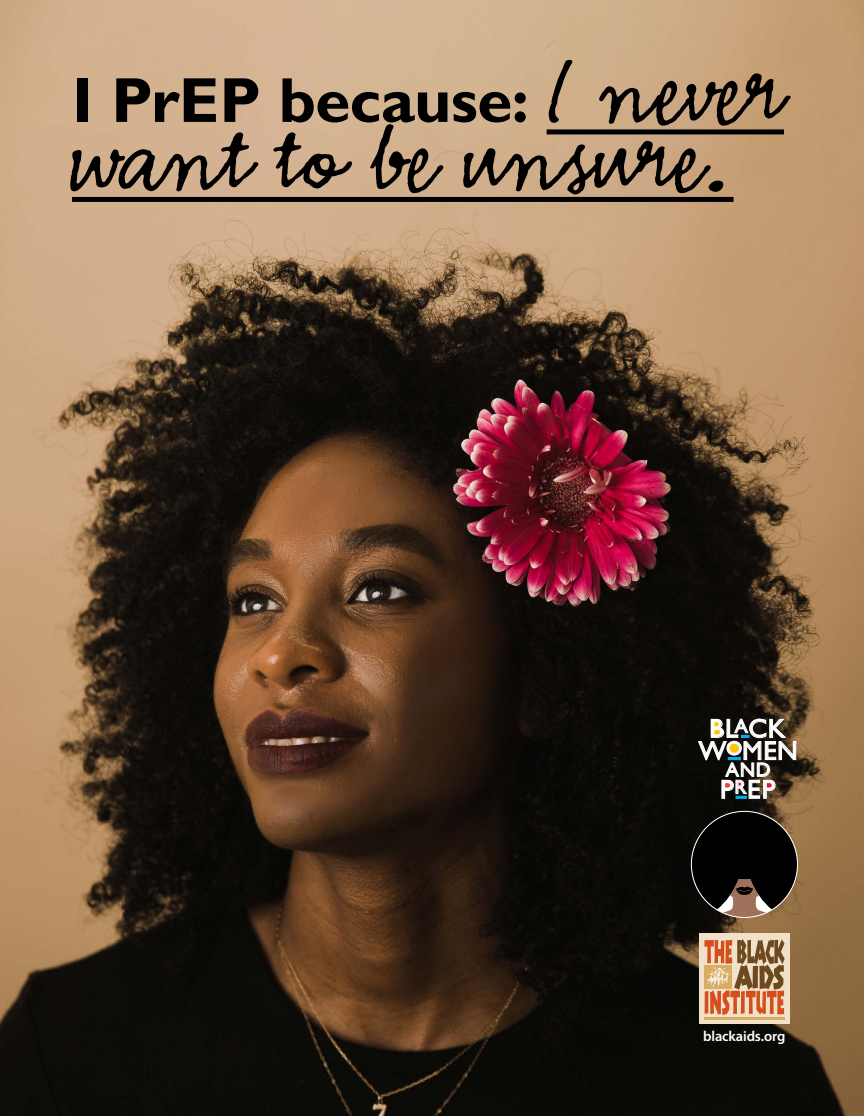
<style>
.page{position:relative;width:864px;height:1116px;background:#fff}
.page>*{position:absolute;margin:0;border:0;box-sizing:border-box;transform-origin:0 0}
.t1{font:100.2px "Emmascript MVB Std";letter-spacing:.005em;color:#000}
.t2{font:700 63.85px "Gill Sans Std";letter-spacing:-.01em;color:#000}
.t3{font:26.4px "Gill Sans Std";letter-spacing:.03em;color:#fff}
.t4{font:19.55px "Gill Sans Std";color:#fff}
.t5{font:600 14.5px "Myriad Pro";letter-spacing:-.01em;color:#fff}
.s1{font-family:"Emmascript MVB Std";font-weight:400;font-size:100.2px}
</style>
<div class="page">
<img style="left:0;top:0;width:864px;height:1116px">
<div style="left:699px;top:934px;width:91px;height:90px;background:#f1e1c8"></div>
<svg style="left:704px;top:939px;width:81px;height:76px"></svg>
<hr style="left:704px;top:1017px;width:81px;height:2px;background:#d8ac62">
<svg style="left:691px;top:811px;width:107px;height:106px;background:#28211b"></svg>
<svg style="left:697px;top:718px;width:100px;height:81px;background:#4f4941"></svg>
<div style="left:547px;top:129px;width:237px;height:5px;background:#000"></div>
<div style="left:72px;top:197px;width:662px;height:5px;background:#000"></div>
<p class="t2" style="left:72px;top:63px;width:713px">I PrEP because: <span class="s1">I never</span></p>
<h1 class="t1" style="left:72px;top:105px;width:663px">want to be unsure.</h1>
<p class="t3" style="left:709px;top:713px;width:77px">BL<sup>A</sup>CK</p>
<p class="t3" style="left:699px;top:736px;width:101px">W<sup>O</sup>MEN</p>
<p class="t4" style="left:726px;top:759px;width:46px">AND</p>
<p class="t3" style="left:720px;top:774px;width:57px">P<sup>R</sup>EP</p>
<p class="t5" style="left:703px;top:1028px;width:84px">blackaids.org</p>
</div>
